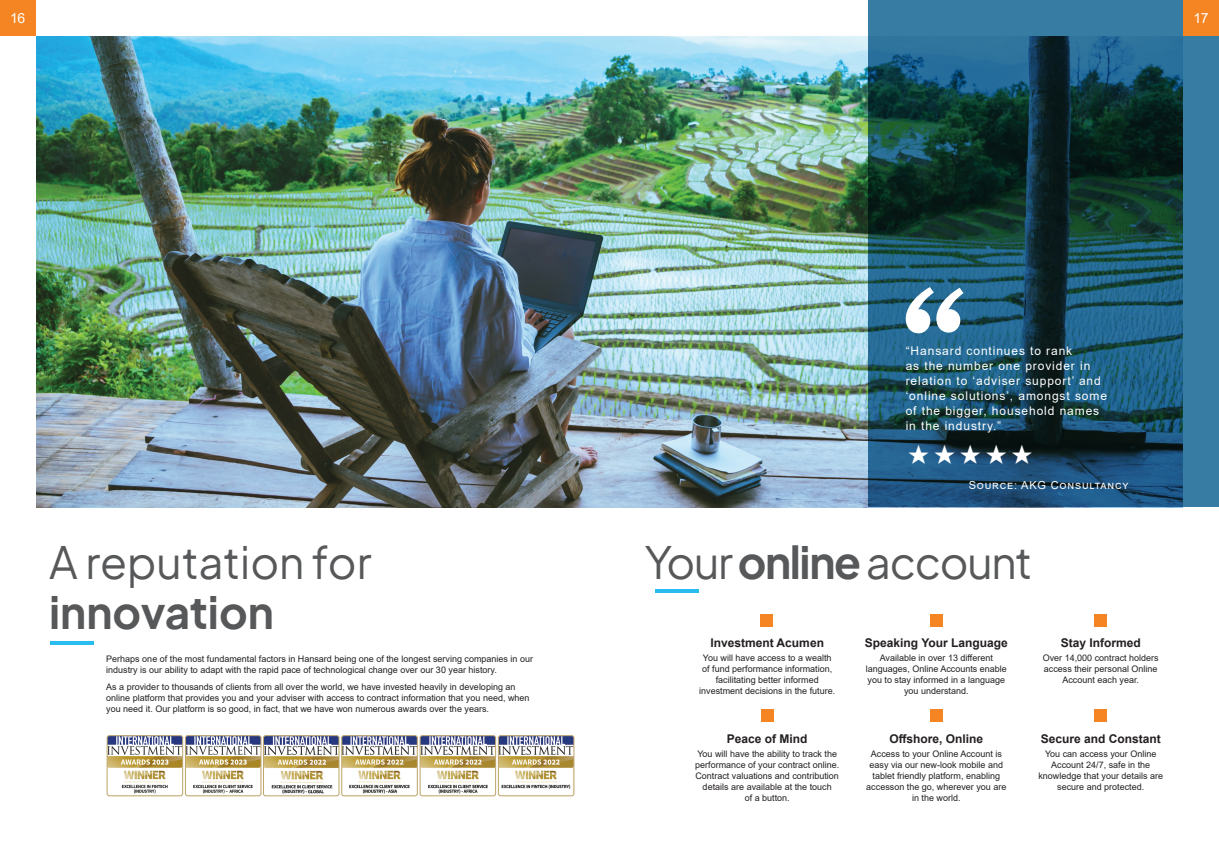
<style>
.page{position:relative;width:1219px;height:857px;background:#fff}
.page>*{position:absolute;margin:0;border:0;box-sizing:border-box;transform-origin:0 0}
.Titles_Green{font:44px "Plus Jakarta Sans";letter-spacing:-.02em;color:#57585a}
.Titles_Green-2{font:44px "Plus Jakarta Sans";color:#57585a}
.Titles_Green-3{font:700 44px "Plus Jakarta Sans";color:#57585a}
.t1{font:24px "Zapf Dingbats IT Cby BT";color:#fff}
.t2{font:14px "Arial";color:#fff}
.text{font:12px/15px "Arial";letter-spacing:.075em;color:#fff}
.text-2{font:700 12px "Arial";color:#231f20}
.text-3{font:11px "Arial";letter-spacing:.075em;color:#fff}
.text-4{font:9px/11px "Arial";color:#231f20;text-align:center}
.s1{font-weight:700}
</style>
<div class="page">
<img style="left:36px;top:36px;width:832px;height:471px">
<svg style="left:868px;top:0;width:351px;height:507px;background:#1c4f64"></svg>
<svg style="left:906px;top:287px;width:57px;height:46px"></svg>
<div style="left:760px;top:614px;width:13px;height:13px;background:#f58523"></div>
<div style="left:930px;top:614px;width:13px;height:13px;background:#f58523"></div>
<div style="left:1094px;top:614px;width:13px;height:13px;background:#f58523"></div>
<div style="left:761px;top:708px;width:13px;height:13px;background:#f58523"></div>
<div style="left:930px;top:708px;width:13px;height:13px;background:#f58523"></div>
<div style="left:1094px;top:708px;width:13px;height:13px;background:#f58523"></div>
<svg style="left:50px;top:641px;width:44px;height:3px"></svg>
<svg style="left:656px;top:589px;width:43px;height:3px"></svg>
<svg style="left:107px;top:735px;width:467px;height:60px"></svg>
<div style="left:0;top:0;width:36px;height:36px;background:#f58523"></div>
<div style="left:1183px;top:0;width:36px;height:36px;background:#f58523"></div>
<h3 class="t2" style="left:10px;top:8px;width:17px">16</h3>
<h3 class="t2" style="left:1193px;top:8px;width:17px">17</h3>
<p class="text" style="left:906px;top:342px;width:203px">“Hansard continues to rank<br>as the number one provider in relation to ‘adviser support’ and ‘online solutions’, amongst some of the bigger, household names in the industry.”</p>
<p class="t1" style="left:908px;top:442px;width:126px">★★★★★</p>
<p class="text-3" style="left:969px;top:477px;width:161px">Source: AKG Consultancy</p>
<p class="Titles_Green-2" style="left:49px;top:526px;width:324px">A reputation for</p>
<p class="Titles_Green" style="left:645px;top:526px;width:389px">Your <span class="s1">online</span> account</p>
<p class="Titles_Green-3" style="left:49px;top:573px;width:226px">innovation</p>
<p class="text-4" style="left:106px;top:653px;width:428px;text-align:left">Perhaps one of the most fundamental factors in Hansard being one of the longest serving companies in our industry is our ability to adapt with the rapid pace of technological change over our 30 year history.</p>
<p class="text-4" style="left:106px;top:681px;width:425px;text-align:left">As a provider to thousands of clients from all over the world, we have invested heavily in developing an online platform that provides you and your adviser with access to contract information that you need, when you need it. Our platform is so good, in fact, that we have won numerous awards over the years.</p>
<p class="text-2" style="left:865px;top:634px;width:144px">Speaking Your Language</p>
<p class="text-4" style="left:866px;top:651px;width:143px">Available in over 13 different languages, Online Accounts enable you to stay informed in a language you understand.</p>
<p class="text-2" style="left:710px;top:634px;width:115px">Investment Acumen</p>
<p class="text-4" style="left:699px;top:651px;width:138px">You will have access to a wealth of fund performance information, facilitating better informed investment decisions in the future.</p>
<p class="text-2" style="left:727px;top:730px;width:82px">Peace of Mind</p>
<p class="text-4" style="left:695px;top:748px;width:146px">You will have the ability to track the performance of your contract online.<br>Contract valuations and contribution details are available at the touch<br>of a button.</p>
<p class="text-2" style="left:889px;top:730px;width:95px">Offshore, Online</p>
<p class="text-4" style="left:866px;top:748px;width:142px">Access to your Online Account is easy via our new-look mobile and tablet friendly platform, enabling accesson the go, wherever you are in the world.</p>
<p class="text-2" style="left:1061px;top:634px;width:82px">Stay Informed</p>
<p class="text-4" style="left:1043px;top:651px;width:118px">Over 14,000 contract holders access their personal Online<br>Account each year.</p>
<p class="text-2" style="left:1041px;top:730px;width:122px">Secure and Constant</p>
<p class="text-4" style="left:1038px;top:748px;width:126px">You can access your Online<br>Account 24/7, safe in the knowledge that your details are secure and protected.</p>
</div>
